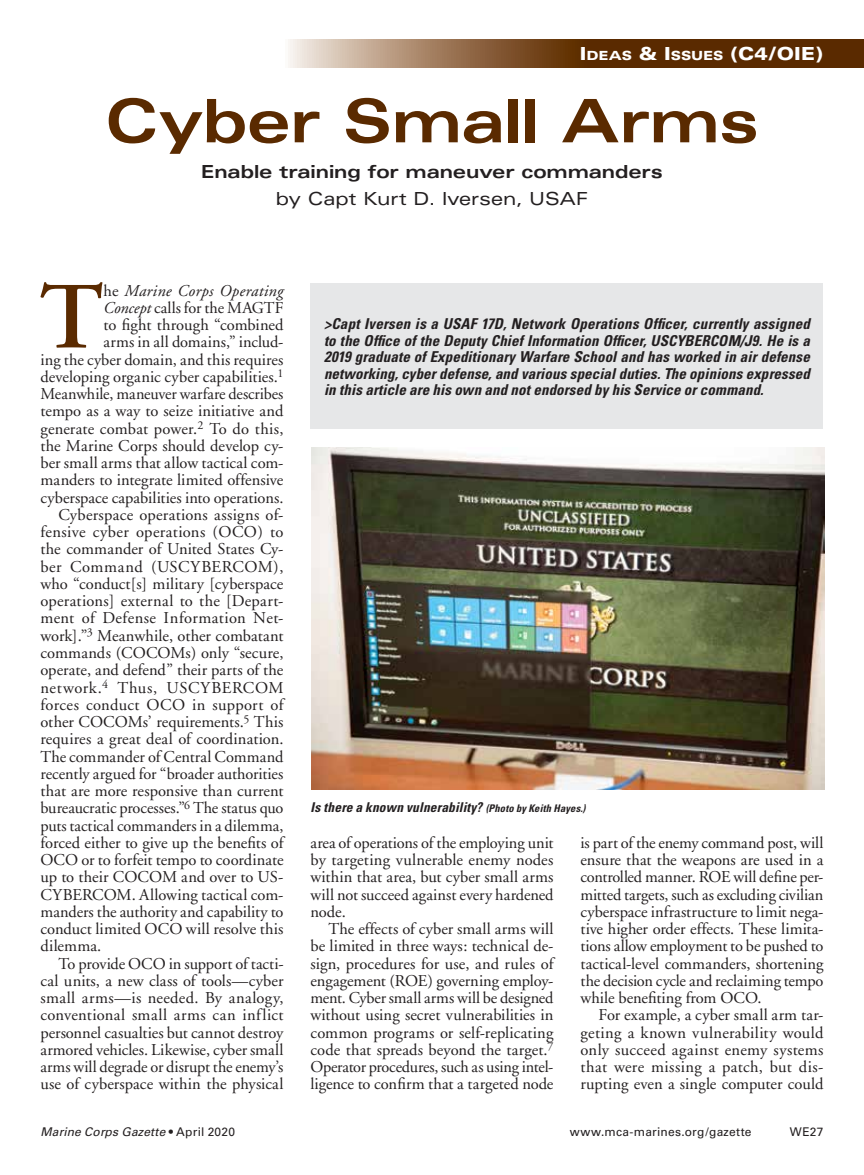
<style>
.page{position:relative;width:864px;height:1175px;background:#fff}
.page>*{position:absolute;margin:0;border:0;box-sizing:border-box;transform-origin:0 0}
.t1{font:600 94.5px "Adobe Garamond";color:#5a2a00}
.t2{font:700 expanded 60px "Univers";letter-spacing:-.015em;color:#5a2a00}
.t3{font:700 expanded 18px "Univers";letter-spacing:-.01em;color:#231f20}
.t4{font:expanded 18px "Univers";letter-spacing:-.005em;color:#231f20}
.t5{font:900 expanded 18px "Univers";color:#fff}
.t6{font:16.5px/17.2px "Adobe Garamond";letter-spacing:.005em;color:#231f20;text-align:justify}
.t7{font:16.5px "Adobe Garamond";letter-spacing:.025em;color:#231f20}
.t8{font:16.5px "Adobe Garamond";letter-spacing:.03em;color:#231f20}
.t9{font:16.5px "Adobe Garamond";letter-spacing:.035em;color:#231f20}
.t10{font:italic 16.5px "Adobe Garamond";letter-spacing:.015em;color:#231f20}
.t11{font:italic 700 condensed 15px/16.5px "Univers";letter-spacing:.005em;color:#231f20;text-align:justify}
.t12{font:italic 700 condensed 13.5px "Univers";letter-spacing:.01em;color:#231f20}
.t13{font:12px "Univers";letter-spacing:.02em;color:#231f20}
.t14{font:italic 12px "Univers";letter-spacing:.015em;color:#231f20}
.s1{font-size:12.6px}
.s2{font-style:normal}
.s3{font-style:italic}
.s4{font-size:10.5px}
</style>
<div class="page">
<svg style="left:288px;top:40px;width:576px;height:28px;background:#805835"></svg>
<div style="left:310px;top:283px;width:514px;height:146px;background:#e6e7e8"></div>
<img style="left:311px;top:447px;width:513px;height:342px">
<p class="t5" style="left:580px;top:43px;width:245px">I<span class="s1">DEAS</span> &amp; I<span class="s1">SSUES</span> (C4/OIE)</p>
<h2 class="t2" style="left:105px;top:87px;width:655px">Cyber Small Arms</h2>
<p class="t3" style="left:201px;top:162px;width:463px">Enable training for maneuver commanders</p>
<p class="t4" style="left:276px;top:188px;width:314px">by Capt Kurt D. Iversen, USAF</p>
<h1 class="t1" style="left:39px;top:265px;width:66px">T</h1>
<p class="t10" style="left:104px;top:281px;width:181px"><span class="s2">he</span> Marine Corps Operating</p>
<p class="t6" style="left:104px;top:299px;width:181px"><span class="s3">Concept</span> calls for the MAGTF</p>
<p class="t6" style="left:104px;top:317px;width:181px">to fight through “combined</p>
<p class="t6" style="left:104px;top:334px;width:181px">arms in all domains,” includ-</p>
<p class="t6" style="left:40px;top:351px;width:245px">ing the cyber domain, and this requires</p>
<p class="t6" style="left:40px;top:368px;width:244px">developing organic cyber capabilities.<sup>1</sup></p>
<p class="t6" style="left:40px;top:386px;width:245px">Meanwhile, maneuver warfare describes</p>
<p class="t6" style="left:40px;top:403px;width:245px">tempo as a way to seize initiative and</p>
<p class="t6" style="left:40px;top:420px;width:245px">generate combat power.<sup>2</sup> To do this,</p>
<p class="t6" style="left:41px;top:437px;width:244px">the Marine Corps should develop cy-</p>
<p class="t6" style="left:40px;top:455px;width:245px">ber small arms that allow tactical com-</p>
<p class="t6" style="left:40px;top:472px;width:244px">manders to integrate limited offensive</p>
<p class="t6" style="left:40px;top:489px;width:244px">cyberspace capabilities into operations.</p>
<p class="t6" style="left:59px;top:506px;width:226px">Cyberspace operations assigns of-</p>
<p class="t6" style="left:40px;top:524px;width:244px">fensive cyber operations (OCO) to</p>
<p class="t6" style="left:40px;top:541px;width:244px">the commander of United States Cy-</p>
<p class="t9" style="left:40px;top:557px;width:245px">ber Command (USCYBERCOM),</p>
<p class="t6" style="left:40px;top:575px;width:244px">who “conduct[s] military [cyberspace</p>
<p class="t6" style="left:40px;top:593px;width:244px">operations] external to the [Depart-</p>
<p class="t6" style="left:40px;top:610px;width:244px">ment of Defense Information Net-</p>
<p class="t6" style="left:40px;top:627px;width:245px">work].”<sup>3</sup> Meanwhile, other combatant</p>
<p class="t6" style="left:40px;top:644px;width:244px">commands (COCOMs) only “secure,</p>
<p class="t6" style="left:40px;top:662px;width:245px">operate, and defend” their parts of the</p>
<p class="t8" style="left:40px;top:678px;width:245px">network.<sup>4</sup> Thus, USCYBERCOM</p>
<p class="t6" style="left:41px;top:696px;width:244px">forces conduct OCO in support of</p>
<p class="t6" style="left:41px;top:713px;width:244px">other COCOMs’ requirements.<sup>5</sup> This</p>
<p class="t6" style="left:41px;top:731px;width:244px">requires a great deal of coordination.</p>
<p class="t6" style="left:40px;top:748px;width:244px">The commander of Central Command</p>
<p class="t6" style="left:40px;top:765px;width:244px">recently argued for “broader authorities</p>
<p class="t6" style="left:40px;top:782px;width:245px">that are more responsive than current</p>
<p class="t6" style="left:40px;top:800px;width:245px">bureaucratic processes.”<sup>6</sup> The status quo</p>
<p class="t6" style="left:40px;top:817px;width:244px">puts tactical commanders in a dilemma,</p>
<p class="t6" style="left:40px;top:834px;width:245px">forced either to give up the benefits of</p>
<p class="t6" style="left:40px;top:851px;width:245px">OCO or to forfeit tempo to coordinate</p>
<p class="t6" style="left:40px;top:869px;width:244px">up to their COCOM and over to US-</p>
<p class="t6" style="left:40px;top:886px;width:245px">CYBERCOM. Allowing tactical com-</p>
<p class="t6" style="left:40px;top:903px;width:245px">manders the authority and capability to</p>
<p class="t6" style="left:40px;top:920px;width:245px">conduct limited OCO will resolve this</p>
<p class="t6" style="left:40px;top:938px;width:62px">dilemma.</p>
<p class="t6" style="left:58px;top:955px;width:227px">To provide OCO in support of tacti-</p>
<p class="t6" style="left:40px;top:972px;width:245px">cal units, a new class of tools—cyber</p>
<p class="t6" style="left:40px;top:989px;width:245px">small arms—is needed. By analogy,</p>
<p class="t7" style="left:40px;top:1006px;width:244px">conventional small arms can inflict</p>
<p class="t6" style="left:40px;top:1024px;width:244px">personnel casualties but cannot destroy</p>
<p class="t6" style="left:40px;top:1041px;width:244px">armored vehicles. Likewise, cyber small</p>
<p class="t6" style="left:40px;top:1058px;width:244px">arms will degrade or disrupt the enemy’s</p>
<p class="t6" style="left:40px;top:1076px;width:245px">use of cyberspace within the physical</p>
<p class="t11" style="left:324px;top:316px;width:488px">&gt;Capt Iversen is a USAF 17D, Network Operations Officer, currently assigned to the Office of the Deputy Chief Information Officer, USCYBERCOM/J9. He is a 2019 graduate of Expeditionary Warfare School and has worked in air defense networking, cyber defense, and various special duties. The opinions expressed in this article are his own and not endorsed by his Service or command.</p>
<p class="t12" style="left:310px;top:798px;width:276px">Is there a known vulnerability? <span class="s4">(Photo by Keith Hayes.)</span></p>
<p class="t6" style="left:310px;top:834px;width:245px">area of operations of the employing unit by targeting vulnerable enemy nodes within that area, but cyber small arms will not succeed against every hardened node.</p>
<p class="t6" style="left:310px;top:920px;width:245px;text-indent:18px">The effects of cyber small arms will be limited in three ways: technical de&shy;sign, procedures for use, and rules of engagement (ROE) governing employ&shy;ment. Cyber small arms will be designed without using secret vulnerabilities in common programs or self-replicating code that spreads beyond the target.<sup>7<br></sup>Operator procedures, such as using intel&shy;ligence to confirm that a targeted node</p>
<p class="t6" style="left:580px;top:834px;width:245px">is part of the enemy command post, will ensure that the weapons are used in a controlled manner. ROE will define per&shy;mitted targets, such as excluding civilian cyberspace infrastructure to limit nega&shy;tive higher order effects. These limita&shy;tions allow employment to be pushed to tactical-level commanders, shortening the decision cycle and reclaiming tempo while benefiting from OCO.</p>
<p class="t6" style="left:580px;top:1007px;width:245px;text-indent:18px">For example, a cyber small arm tar&shy;geting a known vulnerability would only succeed against enemy systems that were missing a patch, but dis&shy;rupting even a single computer could</p>
<p class="t14" style="left:40px;top:1124px;width:196px">Marine Corps Gazette <span class="s2">• April 2020</span></p>
<p class="t13" style="left:570px;top:1124px;width:183px">www.mca-marines.org/gazette</p>
<p class="t13" style="left:790px;top:1124px;width:35px">WE27</p>
</div>
